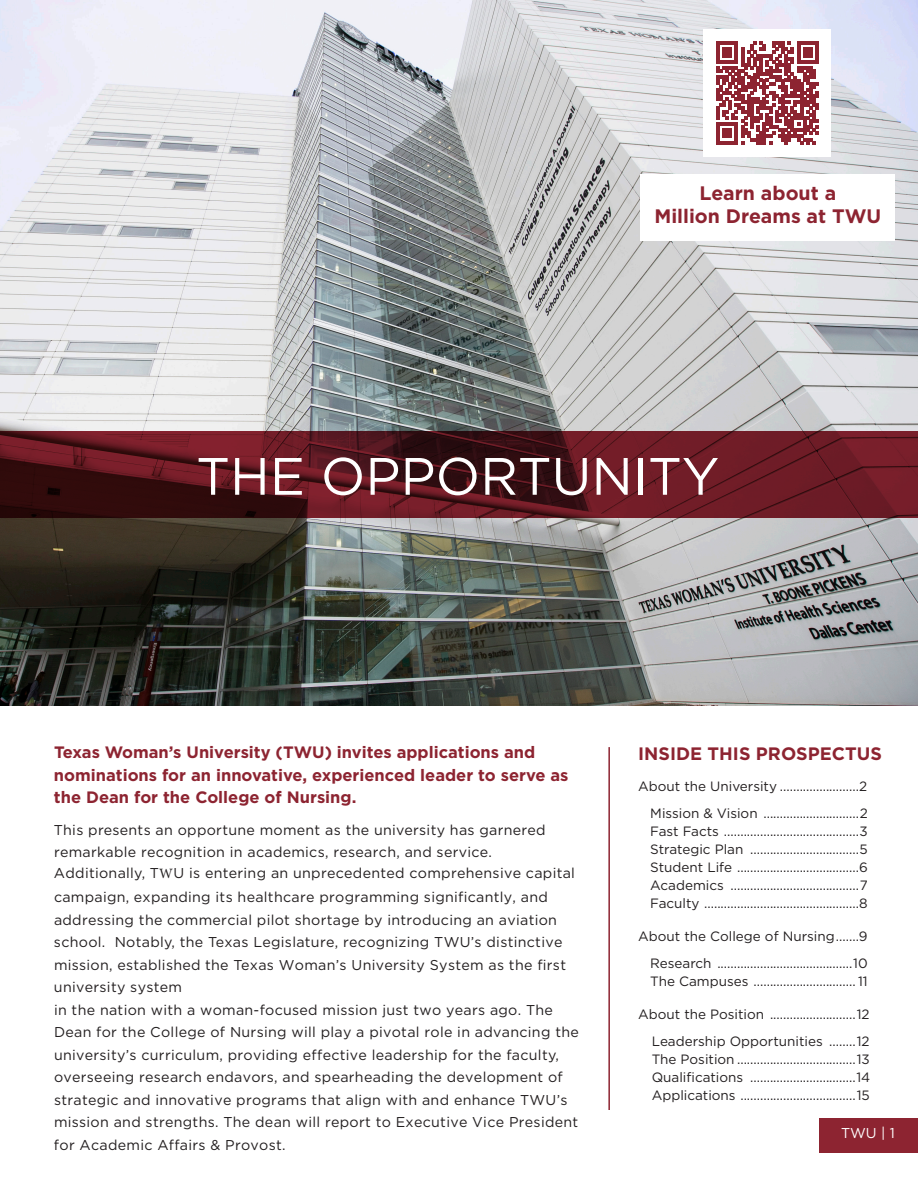
<style>
.page{position:relative;width:918px;height:1188px;background:#fff}
.page>*{position:absolute;margin:0;border:0;box-sizing:border-box;transform-origin:0 0}
.t1{font:52.5px "Gotham";color:#fff}
.t2{font:700 19.5px/22.5px "Gotham";color:#8d2431;text-align:center}
.t3{font:700 18px "Gotham";color:#8d2431}
.t4{font:700 16.5px/22.5px "Gotham";color:#8d2431}
.t5{font:14.25px/22.5px "Gotham";letter-spacing:.02em;color:#231f20}
.t6{font:14.25px "Gotham";color:#fff}
.t7{font:13.5px/18px "Gotham";color:#231f20;text-align:justify}
.s1{font-family:"Minion Pro"}
</style>
<div class="page">
<img style="left:0;top:0;width:918px;height:705px">
<svg style="left:0;top:431px;width:918px;height:87px;background:#5a161e"></svg>
<hr style="left:608px;top:747px;width:2px;height:363px;background:#8d2431">
<div style="left:704px;top:29px;width:127px;height:128px;background:#fff"></div>
<svg style="left:716px;top:42px;width:103px;height:102px"></svg>
<div style="left:640px;top:174px;width:255px;height:66px;background:#fff"></div>
<div style="left:820px;top:1118px;width:98px;height:34px;background:#8d2431"></div>
<p class="t2" style="left:654px;top:182px;width:228px">Learn about a<br>Million Dreams at TWU</p>
<p class="t1" style="left:196px;top:443px;width:525px">THE OPPORTUNITY</p>
<p class="t4" style="left:54px;top:741px;width:516px">Texas Woman’s University (TWU) invites applications and nominations for an innovative, experienced leader to serve as the Dean for the College of Nursing.</p>
<p class="t5" style="left:54px;top:818px;width:523px;line-height:21.9px">This presents an opportune moment as the university has garnered remarkable recognition in academics, research, and service.<br>Additionally, T<span class="s1">W</span>U is entering an unprecedented comprehensive capital</p>
<p class="t5" style="left:54px;top:885px;width:526px">campaign, expanding its healthcare programming significantly, and addressing the commercial pilot shortage by introducing an aviation school. Notably, the Texas Legislature, recognizing TWU’s distinctive mission, established the Texas Woman’s University System as the first university system<br>in the nation with a woman-focused mission just two years ago. The Dean for the College of Nursing will play a pivotal role in advancing the university’s curriculum, providing effective leadership for the faculty, overseeing research endavors, and spearheading the development of strategic and innovative programs that align with and enhance TWU’s mission and strengths. The dean will report to Executive Vice President for Academic Affairs &amp; Provost.</p>
<p class="t3" style="left:638px;top:742px;width:245px">INSIDE THIS PROSPECTUS</p>
<p class="t7" style="left:638px;top:777px;width:231px">About the University ........................2</p>
<p class="t7" style="left:650px;top:804px;width:219px">Mission &amp; Vision .............................2<br>Fast Facts .........................................3<br>Strategic Plan .................................5<br>Student Life .....................................6<br>Academics .......................................7<br>Faculty ...............................................8</p>
<p class="t7" style="left:638px;top:927px;width:231px">About the College of Nursing.......9</p>
<p class="t7" style="left:650px;top:954px;width:219px">Research .........................................10<br>The Campuses ............................... 11</p>
<p class="t7" style="left:638px;top:1005px;width:233px">About the Position ..........................12</p>
<p class="t7" style="left:652px;top:1032px;width:220px">Leadership Opportunities ........12<br>The Position ....................................13<br>Qualifications ................................14<br>Applications ...................................15</p>
<p class="t6" style="left:841px;top:1124px;width:55px">TWU | 1</p>
</div>
